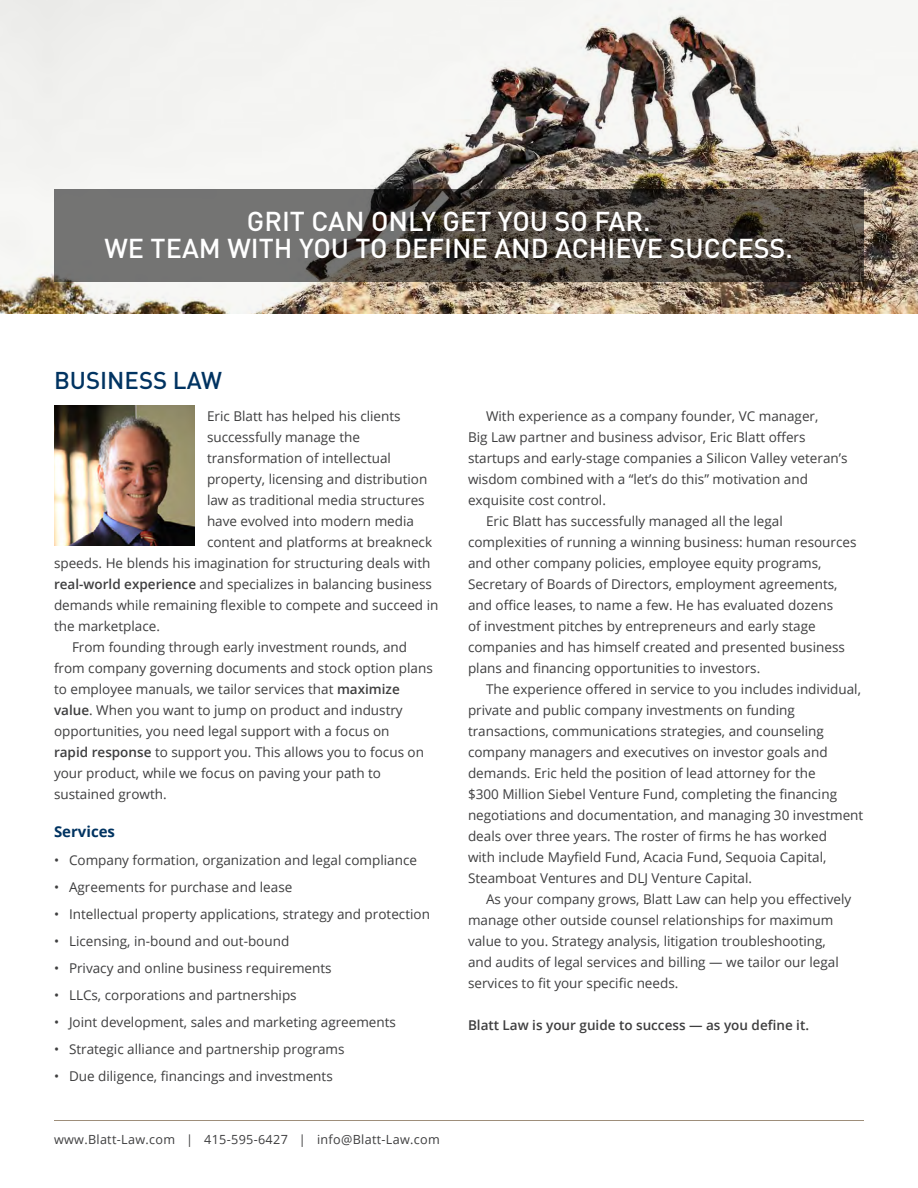
<style>
.page{position:relative;width:918px;height:1188px;background:#fff}
.page>*{position:absolute;margin:0;border:0;box-sizing:border-box;transform-origin:0 0}
.BL_headline{font:500 27px/27px "DIN";color:#fff;text-align:center}
.BL_section_title{font:500 24px "DIN";color:#003361}
.BL_sub_2_bullets{font:700 15px "Open Sans";color:#003361}
.BL_body{font:13.5px/21px "Open Sans";color:#3e3e3f}
.BL_body-2{font:600 13.5px "Open Sans";color:#3e3e3f}
.t1{font:12.6px "Open Sans";letter-spacing:.025em;color:#3e3e3f}
.s1{font-weight:600}
</style>
<div class="page">
<hr style="left:54px;top:1120px;width:810px;height:1px;background:#9e8e7a">
<img style="left:0;top:0;width:918px;height:314px">
<svg style="left:54px;top:189px;width:810px;height:93px;background:#58534e"></svg>
<img style="left:54px;top:405px;width:141px;height:141px">
<p class="BL_headline" style="left:104px;top:206px;width:690px">GRIT CAN ONLY GET YOU SO FAR.<br>WE TEAM WITH YOU TO DEFINE AND ACHIEVE SUCCESS.</p>
<p class="BL_section_title" style="left:54px;top:365px;width:170px">BUSINESS LAW</p>
<p class="BL_body" style="left:207px;top:406px;width:195px">Eric Blatt has helped his clients</p>
<p class="BL_body" style="left:207px;top:427px;width:155px">successfully manage the</p>
<p class="BL_body" style="left:207px;top:448px;width:186px">transformation of intellectual</p>
<p class="BL_body" style="left:207px;top:469px;width:222px">property, licensing and distribution</p>
<p class="BL_body" style="left:207px;top:490px;width:219px">law as traditional media structures</p>
<p class="BL_body" style="left:207px;top:511px;width:208px">have evolved into modern media</p>
<p class="BL_body" style="left:207px;top:532px;width:227px">content and platforms at breakneck</p>
<p class="BL_body" style="left:54px;top:553px;width:378px">speeds. He blends his imagination for structuring deals with</p>
<p class="BL_body" style="left:54px;top:574px;width:379px"><span class="s1">real-world experience</span> and specializes in balancing business</p>
<p class="BL_body" style="left:54px;top:595px;width:386px">demands while remaining flexible to compete and succeed in</p>
<p class="BL_body" style="left:54px;top:616px;width:107px">the marketplace.</p>
<p class="BL_body" style="left:54px;top:637px;width:380px;text-indent:18px">From founding through early investment rounds, and from company governing documents and stock option plans to employee manuals, we tailor services that <span class="s1">maximize value</span>. When you want to jump on product and industry opportunities, you need legal support with a focus on<br><span class="s1">rapid response</span> to support you. This allows you to focus on your product, while we focus on paving your path to sustained growth.</p>
<p class="BL_sub_2_bullets" style="left:54px;top:821px;width:63px">Services</p>
<p class="BL_body" style="left:54px;top:850px;width:365px">• Company formation, organization and legal compliance</p>
<p class="BL_body" style="left:54px;top:877px;width:240px">• Agreements for purchase and lease</p>
<p class="BL_body" style="left:54px;top:904px;width:377px">• Intellectual property applications, strategy and protection</p>
<p class="BL_body" style="left:54px;top:931px;width:237px">• Licensing, in-bound and out-bound</p>
<p class="BL_body" style="left:54px;top:958px;width:279px">• Privacy and online business requirements</p>
<p class="BL_body" style="left:54px;top:985px;width:244px">• LLCs, corporations and partnerships</p>
<p class="BL_body" style="left:54px;top:1012px;width:344px">• Joint development, sales and marketing agreements</p>
<p class="BL_body" style="left:54px;top:1039px;width:292px">• Strategic alliance and partnership programs</p>
<p class="BL_body" style="left:54px;top:1066px;width:280px">• Due diligence, financings and investments</p>
<p class="t1" style="left:54px;top:1130px;width:387px">www.Blatt-Law.com | 415-595-6427 | info@Blatt-Law.com</p>
<p class="BL_body" style="left:468px;top:406px;width:381px;text-indent:18px">With experience as a company founder, VC manager,<br>Big Law partner and business advisor, Eric Blatt offers startups and early-stage companies a Silicon Valley veteran’s wisdom combined with a “let’s do this” motivation and exquisite cost control.</p>
<p class="BL_body" style="left:468px;top:511px;width:390px;text-indent:18px">Eric Blatt has successfully managed all the legal complexities of running a winning business: human resources and other company policies, employee equity programs, Secretary of Boards of Directors, employment agreements, and office leases, to name a few. He has evaluated dozens<br>of investment pitches by entrepreneurs and early stage companies and has himself created and presented business plans and financing opportunities to investors.</p>
<p class="BL_body" style="left:468px;top:679px;width:397px;text-indent:18px">The experience offered in service to you includes individual, private and public company investments on funding transactions, communications strategies, and counseling company managers and executives on investor goals and demands. Eric held the position of lead attorney for the<br>$300 Million Siebel Venture Fund, completing the financing negotiations and documentation, and managing 30 investment deals over three years. The roster of firms he has worked<br>with include Mayfield Fund, Acacia Fund, Sequoia Capital, Steamboat Ventures and DLJ Venture Capital.</p>
<p class="BL_body" style="left:468px;top:889px;width:385px;text-indent:18px">As your company grows, Blatt Law can help you effectively manage other outside counsel relationships for maximum value to you. Strategy analysis, litigation troubleshooting, and audits of legal services and billing — we tailor our legal services to fit your specific needs.</p>
<p class="BL_body-2" style="left:468px;top:1016px;width:343px">Blatt Law is your guide to success — as you define it.</p>
</div>
